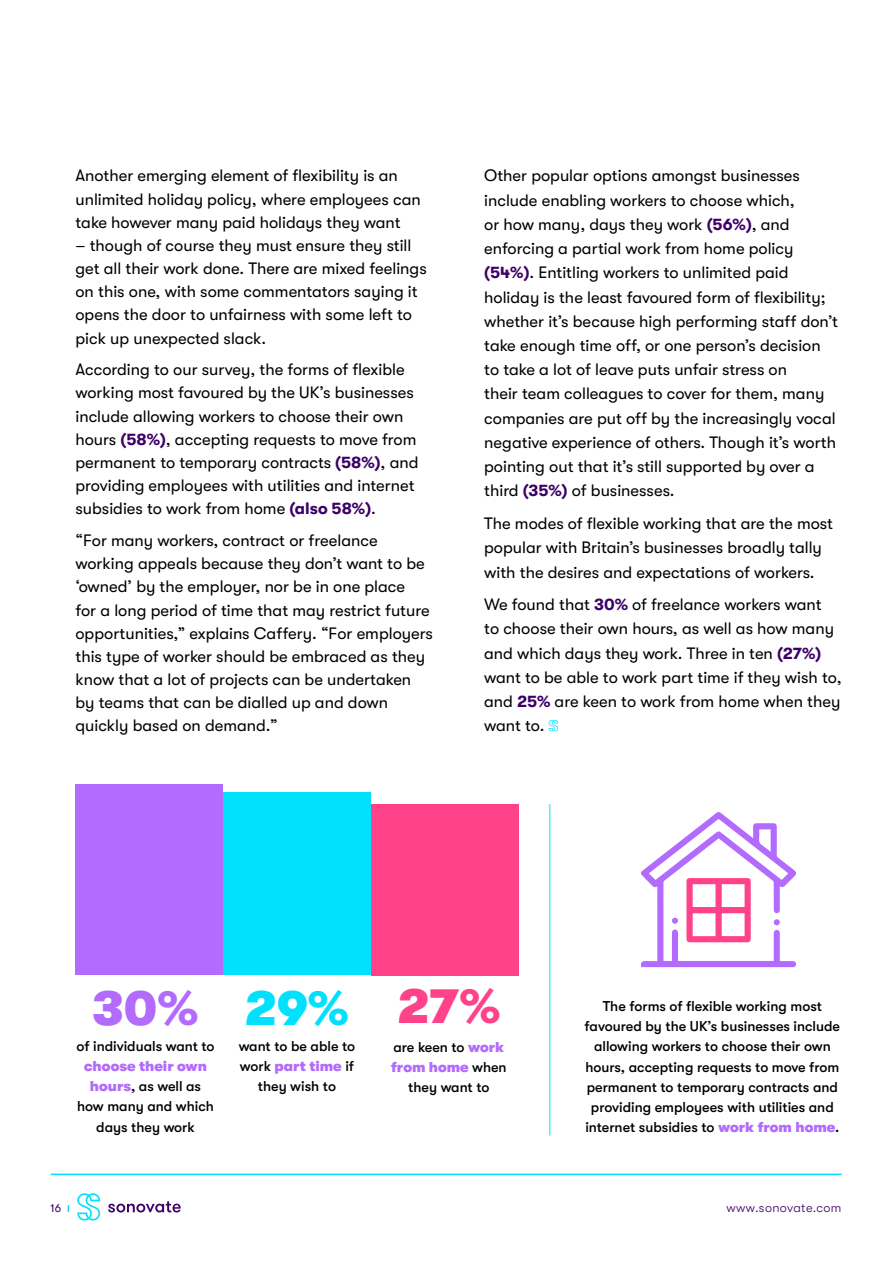
<style>
.page{position:relative;width:893px;height:1263px;background:#fff}
.page>*{position:absolute;margin:0;border:0;box-sizing:border-box;transform-origin:0 0}
.t1{font:900 49.5px "GT Walsheim Pro";color:#b26bfc}
.t2{font:16.5px/23.1px "GT Walsheim Pro";color:#000}
.t3{font:500 14.25px/20.2px "GT Walsheim Pro";color:#000;text-align:center}
.t4{font:300 12.75px "GT Walsheim Pro";letter-spacing:.03em;color:#3d0066}
.t5{font:11.25px "GT Walsheim Pro";color:#3d0066}
.s1{font-weight:700;color:#3d0066}
.s2{color:#01e1fd}
.s3{color:#ff4289}
.s4{font-weight:900;color:#b26bfc}
</style>
<div class="page">
<hr style="left:51px;top:1173px;width:790px;height:2px;background:#01e1fd">
<svg style="left:77px;top:1193px;width:23px;height:27px"></svg>
<svg style="left:108px;top:1201px;width:73px;height:11px"></svg>
<svg style="left:549px;top:720px;width:9px;height:11px"></svg>
<div style="left:371px;top:804px;width:147px;height:171px;background:#ff4289"></div>
<div style="left:223px;top:793px;width:148px;height:182px;background:#01e1fd"></div>
<div style="left:75px;top:784px;width:148px;height:191px;background:#b26bfc"></div>
<svg style="left:641px;top:812px;width:156px;height:155px"></svg>
<hr style="left:550px;top:804px;width:1px;height:331px;background:#01e1fd">
<p class="t2" style="left:75px;top:164px;width:347px">Another emerging element of flexibility is an unlimited holiday policy, where employees can take however many paid holidays they want</p>
<p class="t2" style="left:75px;top:234px;width:353px">– though of course they must ensure they still get all their work done. There are mixed feelings on this one, with some commentators saying it opens the door to unfairness with some left to pick up unexpected slack.</p>
<p class="t2" style="left:75px;top:358px;width:344px">According to our survey, the forms of flexible working most favoured by the UK’s businesses include allowing workers to choose their own hours <span class="s1">(58%)</span>, accepting requests to move from permanent to temporary contracts <span class="s1">(58%)</span>, and providing employees with utilities and internet subsidies to work from home <span class="s1">(also 58%)</span>.</p>
<p class="t2" style="left:75px;top:529px;width:359px">“For many workers, contract or freelance working appeals because they don’t want to be ‘owned’ by the employer, nor be in one place<br>for a long period of time that may restrict future opportunities,” explains Caffery. “For employers this type of worker should be embraced as they know that a lot of projects can be undertaken by teams that can be dialled up and down quickly based on demand.”</p>
<p class="t2" style="left:484px;top:164px;width:355px;line-height:24.2px">Other popular options amongst businesses include enabling workers to choose which,<br>or how many, days they work <span class="s1">(56%)</span>, and enforcing a partial work from home policy <span class="s1">(54%)</span>. Entitling workers to unlimited paid holiday is the least favoured form of flexibility; whether it’s because high performing staff don’t take enough time off, or one person’s decision to take a lot of leave puts unfair stress on<br>their team colleagues to cover for them, many companies are put off by the increasingly vocal negative experience of others. Though it’s worth pointing out that it’s still supported by over a third <span class="s1">(35%)</span> of businesses.</p>
<p class="t2" style="left:484px;top:511px;width:350px;line-height:24.2px">The modes of flexible working that are the most popular with Britain’s businesses broadly tally with the desires and expectations of workers.</p>
<p class="t2" style="left:484px;top:593px;width:359px;line-height:24.2px">We found that <span class="s1">30%</span> of freelance workers want<br>to choose their own hours, as well as how many and which days they work. Three in ten <span class="s1">(27%) </span>want to be able to work part time if they wish to, and <span class="s1">25%</span> are keen to work from home when they want to.</p>
<h1 class="t1" style="left:93px;top:981px;width:409px">30% <span class="s2">29%</span> <span class="s3">27%</span></h1>
<p class="t3" style="left:77px;top:1035px;width:140px">of individuals want to</p>
<p class="t3" style="left:77px;top:1056px;width:138px"><span class="s4">choose their own hours</span>, as well as how many and which days they work</p>
<p class="t3" style="left:239px;top:1035px;width:118px">want to be able to work <span class="s4">part time</span> if they wish to</p>
<p class="t3" style="left:391px;top:1037px;width:117px">are keen to <span class="s4">work from home</span> when they want to</p>
<p class="t3" style="left:585px;top:996px;width:257px">The forms of flexible working most favoured by the UK’s businesses include allowing workers to choose their own hours, accepting requests to move from permanent to temporary contracts and providing employees with utilities and internet subsidies to <span class="s4">work from home</span>.</p>
<p class="t5" style="left:50px;top:1202px;width:12px">16</p>
<p class="t4" style="left:727px;top:1200px;width:116px">www.sonovate.com</p>
</div>
